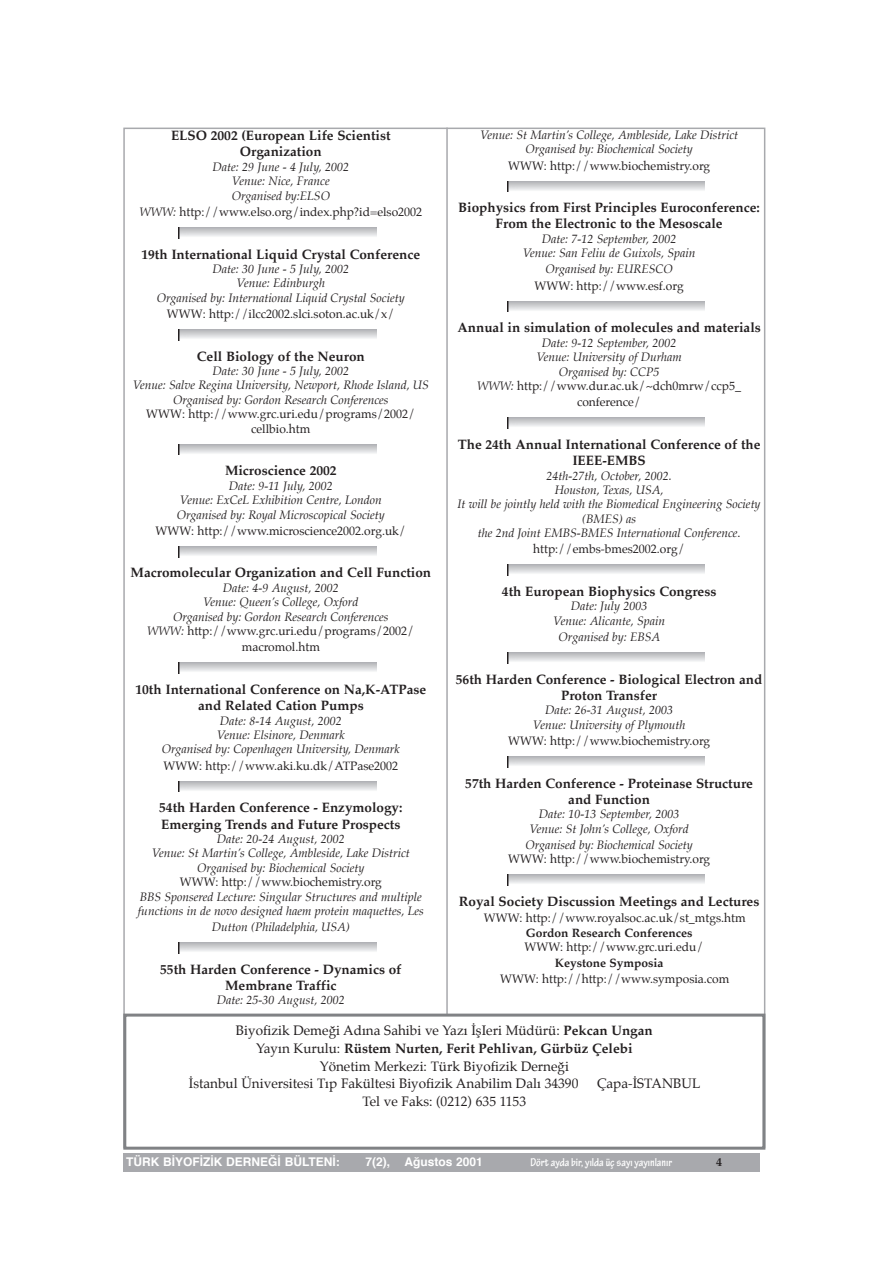
<style>
.page{position:relative;width:893px;height:1263px;background:#fff}
.page>*{position:absolute;margin:0;border:0;box-sizing:border-box;transform-origin:0 0}
.t1{font:700 13.5px/16.2px "Palatino";color:#231f20;text-align:center}
.t2{font:13.5px "Palatino";color:#231f20}
.t3{font:italic 12px/14.4px "Palatino";color:#231f20;text-align:center}
.t4{font:12px/14.4px "Palatino";color:#231f20;text-align:center}
.t5{font:700 12px "Helvetica";color:#fff}
.t6{font:700 12px "Palatino";color:#231f20}
.t7{font:700 condensed 12px "Tekton Pro";color:#fff}
.s1{font-style:normal}
.s2{font-weight:700}
.s3{font-weight:400}
.s4{font-style:italic}
</style>
<div class="page">
<hr style="left:446px;top:128px;width:2px;height:1020px;background:#a8a9ad">
<img style="left:179px;top:227px;width:197px;height:11px">
<img style="left:179px;top:329px;width:197px;height:11px">
<img style="left:179px;top:444px;width:197px;height:11px">
<img style="left:179px;top:546px;width:197px;height:11px">
<img style="left:179px;top:663px;width:197px;height:10px">
<img style="left:179px;top:781px;width:197px;height:11px">
<img style="left:179px;top:943px;width:197px;height:10px">
<div style="left:123px;top:1153px;width:636px;height:18px;background:#a8a9ad"></div>
<img style="left:507px;top:181px;width:198px;height:11px">
<img style="left:507px;top:301px;width:198px;height:11px">
<img style="left:507px;top:418px;width:198px;height:10px">
<img style="left:507px;top:565px;width:198px;height:10px">
<img style="left:507px;top:653px;width:198px;height:10px">
<img style="left:507px;top:756px;width:198px;height:11px">
<img style="left:507px;top:875px;width:198px;height:10px">
<div style="left:125px;top:1015px;width:639px;height:133px;background:#fff"></div>
<div style="left:123px;top:1013px;width:642px;height:137px;border:3px solid #808285"></div>
<p class="t3" style="left:480px;top:128px;width:260px">Venue: St Martin’s College, Ambleside, Lake District<br>Organised by: Biochemical Society</p>
<p class="t4" style="left:508px;top:158px;width:204px">WWW: http://www.biochemistry.org</p>
<p class="t1" style="left:458px;top:199px;width:303px">Biophysics from First Principles Euroconference:<br>From the Electronic to the Mesoscale</p>
<p class="t3" style="left:523px;top:232px;width:174px">Date: 7-12 September, 2002<br>Venue: San Feliu de Guixols, Spain</p>
<p class="t3" style="left:545px;top:262px;width:129px">Organised by: EURESCO</p>
<p class="t4" style="left:535px;top:278px;width:151px">WWW: http://www.esf.org</p>
<p class="t1" style="left:457px;top:319px;width:305px">Annual in simulation of molecules and materials</p>
<p class="t3" style="left:477px;top:336px;width:265px">Date: 9-12 September, 2002<br>Venue: University of Durham<br>Organised by: CCP5<br>WWW: <span class="s1">http://www.dur.ac.uk/~dch0mrw/ccp5_</span></p>
<p class="t4" style="left:577px;top:395px;width:66px">conference/</p>
<p class="t1" style="left:458px;top:436px;width:304px">The 24th Annual International Conference of the<br>IEEE-EMBS</p>
<p class="t3" style="left:458px;top:468px;width:305px">24th-27th, October, 2002.<br>Houston, Texas, USA,<br>It will be jointly held with the Biomedical Engineering Society (BMES) as<br>the 2nd Joint EMBS-BMES International Conference<span class="s1">.</span></p>
<p class="t4" style="left:533px;top:542px;width:153px">http://embs-bmes2002.org/</p>
<p class="t1" style="left:502px;top:583px;width:216px">4th European Biophysics Congress</p>
<p class="t3" style="left:553px;top:599px;width:113px">Date: July 2003<br>Venue: Alicante, Spain</p>
<p class="t3" style="left:558px;top:630px;width:103px">Organised by: EBSA</p>
<p class="t1" style="left:456px;top:671px;width:308px">56th Harden Conference - Biological Electron and<br>Proton Transfer</p>
<p class="t3" style="left:533px;top:703px;width:154px">Date: 26-31 August, 2003<br>Venue: University of Plymouth</p>
<p class="t4" style="left:508px;top:734px;width:204px">WWW: http://www.biochemistry.org</p>
<p class="t1" style="left:465px;top:775px;width:289px">57th Harden Conference - Proteinase Structure and Function</p>
<p class="t3" style="left:529px;top:807px;width:161px">Date: 10-13 September, 2003<br>Venue: St John’s College, Oxford</p>
<p class="t3" style="left:525px;top:838px;width:169px">Organised by: Biochemical Society</p>
<p class="t4" style="left:508px;top:852px;width:204px">WWW: http://www.biochemistry.org</p>
<p class="t1" style="left:459px;top:893px;width:302px">Royal Society Discussion Meetings and Lectures</p>
<p class="t4" style="left:484px;top:911px;width:264px">WWW: http://www.royalsoc.ac.uk/st_mtgs.htm</p>
<p class="t6" style="left:526px;top:922px;width:168px">Gordon Research Conferences</p>
<p class="t4" style="left:524px;top:940px;width:181px">WWW: http://www.grc.uri.edu/</p>
<p class="t6" style="left:555px;top:953px;width:110px">Keystone Symposia</p>
<p class="t4" style="left:500px;top:972px;width:231px">WWW: http://http://www.symposia.com</p>
<p class="t2" style="left:236px;top:1019px;width:418px">Biyofizik Demeği Adına Sahibi ve Yazı İşIeri Müdürü: <span class="s2">Pekcan Ungan</span></p>
<p class="t1" style="left:256px;top:1040px;width:378px"><span class="s3">Yayın Kurulu:</span> Rüstem Nurten, Ferit Pehlivan, Gürbüz Çelebi</p>
<p class="t2" style="left:320px;top:1055px;width:251px">Yönetim Merkezi: Türk Biyofizik Derneği</p>
<p class="t2" style="left:189px;top:1073px;width:391px">İstanbul Üniversitesi Tıp Fakültesi Biyofizik Anabilim Dalı 34390</p>
<p class="t2" style="left:597px;top:1073px;width:105px">Çapa-İSTANBUL</p>
<p class="t2" style="left:363px;top:1090px;width:165px">Tel ve Faks: (0212) 635 1153</p>
<p class="t1" style="left:171px;top:127px;width:221px">ELSO 2002 (European Life Scientist<br>Organization</p>
<p class="t3" style="left:212px;top:160px;width:138px">Date: 29 June - 4 July, 2002<br>Venue: Nice, France<br>Organised by:ELSO</p>
<p class="t4" style="left:139px;top:204px;width:284px"><span class="s4">WWW:</span> http://www.elso.org/index.php?id=elso2002</p>
<p class="t1" style="left:141px;top:245px;width:280px">19th International Liquid Crystal Conference</p>
<p class="t3" style="left:157px;top:262px;width:249px">Date: 30 June - 5 July, 2002<br>Venue: Edinburgh<br>Organised by: International Liquid Crystal Society</p>
<p class="t4" style="left:167px;top:307px;width:229px">WWW: http://ilcc2002.slci.soton.ac.uk/x/</p>
<p class="t1" style="left:197px;top:348px;width:169px">Cell Biology of the Neuron</p>
<p class="t3" style="left:133px;top:364px;width:298px">Date: 30 June - 5 July, 2002<br>Venue: Salve Regina University, Newport, Rhode Island, US<br>Organised by: Gordon Research Conferences</p>
<p class="t4" style="left:146px;top:407px;width:271px">WWW: http://www.grc.uri.edu/programs/2002/ cellbio.htm</p>
<p class="t1" style="left:225px;top:462px;width:113px">Microscience 2002</p>
<p class="t3" style="left:177px;top:478px;width:210px">Date: 9-11 July, 2002<br>Venue: ExCeL Exhibition Centre, London<br>Organised by: Royal Microscopical Society</p>
<p class="t4" style="left:155px;top:523px;width:252px">WWW: http://www.microscience2002.org.uk/</p>
<p class="t1" style="left:131px;top:564px;width:302px">Macromolecular Organization and Cell Function</p>
<p class="t3" style="left:147px;top:581px;width:269px">Date: 4-9 August, 2002<br>Venue: Queen’s College, Oxford<br>Organised by: Gordon Research Conferences<br>WWW: <span class="s1">http://www.grc.uri.edu/programs/2002/</span></p>
<p class="t4" style="left:242px;top:640px;width:80px">macromol.htm</p>
<p class="t1" style="left:135px;top:681px;width:292px">10th International Conference on Na,K-ATPase and Related Cation Pumps</p>
<p class="t3" style="left:162px;top:713px;width:240px">Date: 8-14 August, 2002<br>Venue: Elsinore, Denmark<br>Organised by: Copenhagen University, Denmark</p>
<p class="t4" style="left:163px;top:758px;width:236px">WWW: http://www.aki.ku.dk/ATPase2002</p>
<p class="t1" style="left:159px;top:799px;width:245px;text-align:left">54th Harden Conference - Enzymology:<br>Emerging Trends and Future Prospects</p>
<p class="t3" style="left:152px;top:832px;width:260px">Date: 20-24 August, 2002<br>Venue: St Martin’s College, Ambleside, Lake District<br>Organised by: Biochemical Society</p>
<p class="t4" style="left:180px;top:875px;width:204px">WWW: http://www.biochemistry.org</p>
<p class="t3" style="left:138px;top:889px;width:287px;text-align:left">BBS Sponsered Lecture: Singular Structures and multiple functions in de novo designed haem protein maquettes, Les</p>
<p class="t3" style="left:212px;top:920px;width:140px">Dutton (Philadelphia, USA)</p>
<p class="t1" style="left:160px;top:961px;width:243px">55th Harden Conference - Dynamics of<br>Membrane Traffic</p>
<p class="t3" style="left:217px;top:993px;width:129px">Date: 25-30 August, 2002</p>
<p class="t5" style="left:126px;top:1152px;width:215px">TÜRK BİYOFİZİK DERNEĞİ BÜLTENİ:</p>
<p class="t5" style="left:365px;top:1152px;width:119px">7(2), Ağustos 2001</p>
<p class="t7" style="left:530px;top:1155px;width:143px">Dört ayda bir, yılda üç sayı yayınlanır</p>
<p class="t6" style="left:716px;top:1152px;width:7px">4</p>
</div>
